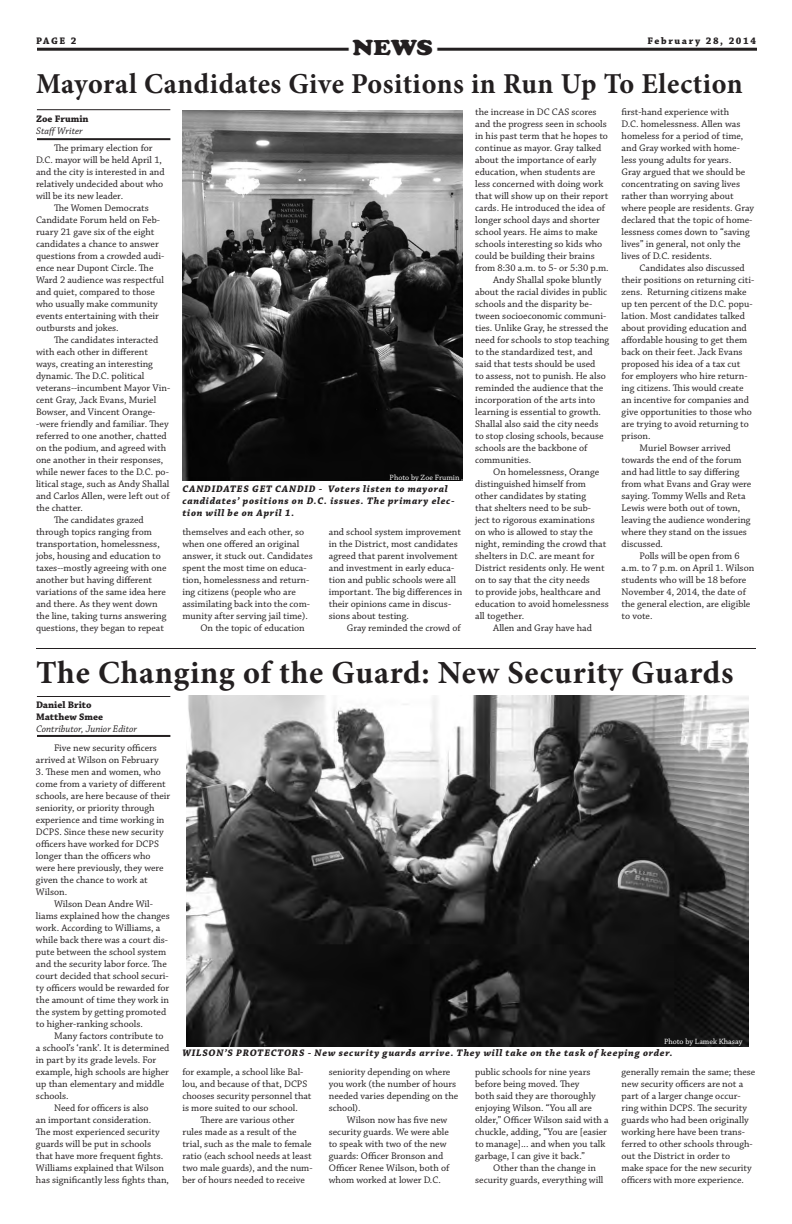
<style>
.page{position:relative;width:792px;height:1224px;background:#fff}
.page>*{position:absolute;margin:0;border:0;box-sizing:border-box;transform-origin:0 0}
.t1{font:700 32.2px "Minion Pro";letter-spacing:.02em;color:#231f20}
.t2{font:700 28.9px "Minion Pro";letter-spacing:.02em;color:#231f20}
.t3{font:900 22.2px "Cooper";color:#231f20;scale:1.14 1}
.Tab_Space{font:10px/12px "Chaparral Pro";color:#231f20}
.t4{font:italic 700 10px/12px "Chaparral Pro";letter-spacing:.07em;color:#231f20}
.folio_text{font:700 10px "Chaparral Pro";letter-spacing:.005em;color:#231f20}
.t5{font:italic 10px "Chaparral Pro";color:#231f20}
.folio_text-2{font:700 10px "Chaparral Pro";letter-spacing:.16em;color:#231f20}
.t6{font:8px "Chaparral Pro";color:#fff}
</style>
<div class="page">
<hr style="left:37px;top:48px;width:720px;height:3px;background:#231f20">
<div style="left:349px;top:34px;width:88px;height:28px;background:#fff"></div>
<hr style="left:37px;top:138px;width:133px;height:2px;background:#231f20">
<hr style="left:37px;top:109px;width:133px;height:1px;background:#231f20">
<img style="left:182px;top:110px;width:280px;height:371px">
<hr style="left:36px;top:648px;width:720px;height:1px;background:#231f20">
<hr style="left:37px;top:735px;width:133px;height:2px;background:#231f20">
<hr style="left:37px;top:696px;width:133px;height:1px;background:#231f20">
<img style="left:186px;top:696px;width:562px;height:350px">
<p class="folio_text" style="left:36px;top:35px;width:42px">PAGE 2</p>
<p class="folio_text-2" style="left:648px;top:35px;width:110px">February 28, 2014</p>
<p class="t3" style="left:353px;top:34px;width:72px">NEWS</p>
<p class="t2" style="left:36px;top:63px;width:708px">Mayoral Candidates Give Positions in Run Up To Election</p>
<p class="Tab_Space" style="left:475px;top:107px;width:135px">the increase in DC CAS scores and the progress seen in schools in his past term that he hopes to continue as mayor. Gray talked about the importance of early education, when students are less concerned with doing work that will show up on their report cards. He introduced the idea of longer school days and shorter school years. He aims to make schools interesting so kids who could be building their brains from 8:30 a.m. to 5- or 5:30 p.m.</p>
<p class="Tab_Space" style="left:475px;top:275px;width:136px;text-indent:18px">Andy Shallal spoke bluntly about the racial divides in public schools and the disparity be&shy;tween socioeconomic communi&shy;ties. Unlike Gray, he stressed the need for schools to stop teaching to the standardized test, and said that tests should be used<br>to assess, not to punish. He also reminded the audience that the incorporation of the arts into learning is essential to growth.<br>Shallal also said the city needs to stop closing schools, because schools are the backbone of communities.</p>
<p class="Tab_Space" style="left:475px;top:467px;width:135px;text-indent:18px">On homelessness, Orange distinguished himself from other candidates by stating<br>that shelters need to be sub-<br>ject to rigorous examinations<br>on who is allowed to stay the night, reminding the crowd that shelters in D.C. are meant for<br>District residents only. He went on to say that the city needs<br>to provide jobs, healthcare and education to avoid homelessness all together.</p>
<p class="Tab_Space" style="left:493px;top:623px;width:100px">Allen and Gray have had</p>
<p class="Tab_Space" style="left:622px;top:107px;width:134px">first-hand experience with<br>D.C. homelessness. Allen was homeless for a period of time, and Gray worked with home&shy;less young adults for years.<br>Gray argued that we should be concentrating on saving lives rather than worrying about where people are residents. Gray declared that the topic of home&shy;lessness comes down to “saving lives” in general, not only the lives of D.C. residents.</p>
<p class="Tab_Space" style="left:622px;top:263px;width:134px;text-indent:18px">Candidates also discussed their positions on returning citi&shy;zens. Returning citizens make up ten percent of the D.C. popu&shy;lation. Most candidates talked about providing education and affordable housing to get them back on their feet. Jack Evans proposed his idea of a tax cut for employers who hire return&shy;ing citizens. This would create an incentive for companies and give opportunities to those who are trying to avoid returning to prison.</p>
<p class="Tab_Space" style="left:622px;top:443px;width:131px;text-indent:18px">Muriel Bowser arrived towards the end of the forum and had little to say differing from what Evans and Gray were saying. Tommy Wells and Reta<br>Lewis were both out of town, leaving the audience wondering where they stand on the issues discussed.</p>
<p class="Tab_Space" style="left:622px;top:551px;width:134px;text-indent:18px">Polls will be open from 6 a.m. to 7 p.m. on April 1. Wilson students who will be 18 before<br>November 4, 2014, the date of the general election, are eligible to vote.</p>
<p class="folio_text" style="left:36px;top:113px;width:54px">Zoe Frumin</p>
<p class="t5" style="left:36px;top:125px;width:48px">Staff Writer</p>
<p class="Tab_Space" style="left:36px;top:143px;width:130px;text-indent:18px">The primary election for<br>D.C. mayor will be held April 1, and the city is interested in and relatively undecided about who will be its new leader.</p>
<p class="Tab_Space" style="left:36px;top:203px;width:130px;text-indent:18px">The Women Democrats<br>Candidate Forum held on Feb&shy;ruary 21 gave six of the eight candidates a chance to answer questions from a crowded audi&shy;ence near Dupont Circle. The<br>Ward 2 audience was respectful and quiet, compared to those who usually make community events entertaining with their outbursts and jokes.</p>
<p class="Tab_Space" style="left:36px;top:335px;width:136px;text-indent:18px">The candidates interacted with each other in different ways, creating an interesting dynamic. The D.C. political veterans--incumbent Mayor Vin&shy;cent Gray, Jack Evans, Muriel<br>Bowser, and Vincent Orange--were friendly and familiar. They referred to one another, chatted on the podium, and agreed with one another in their responses, while newer faces to the D.C. po&shy;litical stage, such as Andy Shallal and Carlos Allen, were left out of the chatter.</p>
<p class="Tab_Space" style="left:36px;top:515px;width:132px;text-indent:18px">The candidates grazed through topics ranging from transportation, homelessness, jobs, housing and education to taxes--mostly agreeing with one another but having different variations of the same idea here and there. As they went down the line, taking turns answering questions, they began to repeat</p>
<p class="t6" style="left:390px;top:473px;width:75px">Photo by Zoe Frumin ,</p>
<p class="t4" style="left:182px;top:483px;width:274px">CANDIDATES GET CANDID - Voters listen to mayoral candidates’ positions on D.C. issues. The primary elec&shy;tion will be on April 1.</p>
<p class="Tab_Space" style="left:182px;top:527px;width:132px">themselves and each other, so when one offered an original answer, it stuck out. Candidates spent the most time on educa&shy;tion, homelessness and return&shy;ing citizens (people who are assimilating back into the com&shy;munity after serving jail time).</p>
<p class="Tab_Space" style="left:200px;top:623px;width:106px">On the topic of education</p>
<p class="Tab_Space" style="left:329px;top:527px;width:135px">and school system improvement in the District, most candidates agreed that parent involvement and investment in early educa&shy;tion and public schools were all important. The big differences in their opinions came in discus&shy;sions about testing.</p>
<p class="Tab_Space" style="left:347px;top:623px;width:115px">Gray reminded the crowd of</p>
<p class="t1" style="left:36px;top:650px;width:699px">The Changing of the Guard: New Security Guards</p>
<p class="folio_text" style="left:36px;top:699px;width:57px">Daniel Brito</p>
<p class="folio_text" style="left:36px;top:711px;width:69px">Matthew Smee</p>
<p class="t5" style="left:36px;top:724px;width:103px">Contributor, Junior Editor</p>
<p class="Tab_Space" style="left:36px;top:743px;width:124px;text-align:right">Five new security officers arrived at Wilson on February</p>
<p class="Tab_Space" style="left:36px;top:767px;width:136px">3. These men and women, who come from a variety of different schools, are here because of their seniority, or priority through experience and time working in<br>DCPS. Since these new security officers have worked for DCPS longer than the officers who were here previously, they were given the chance to work at<br>Wilson.</p>
<p class="Tab_Space" style="left:36px;top:899px;width:135px;text-indent:18px">Wilson Dean Andre Wil&shy;liams explained how the changes work. According to Williams, a while back there was a court dis&shy;pute between the school system and the security labor force. The court decided that school securi&shy;ty officers would be rewarded for the amount of time they work in the system by getting promoted to higher-ranking schools.</p>
<p class="Tab_Space" style="left:36px;top:1031px;width:135px;text-indent:18px">Many factors contribute to a school’s ‘rank’. It is determined in part by its grade levels. For example, high schools are higher up than elementary and middle schools.</p>
<p class="Tab_Space" style="left:36px;top:1103px;width:135px;text-indent:18px">Need for officers is also<br>an important consideration.<br>The most experienced security guards will be put in schools that have more frequent fights.<br>Williams explained that Wilson has significantly less fights than,</p>
<p class="t6" style="left:664px;top:1037px;width:80px">Photo by Lamek Khasay</p>
<p class="t4" style="left:182px;top:1047px;width:492px">WILSON’S PROTECTORS - New security guards arrive. They will take on the task of keeping order.</p>
<p class="Tab_Space" style="left:182px;top:1067px;width:131px">for example, a school like Bal&shy;lou, and because of that, DCPS chooses security personnel that is more suited to our school.</p>
<p class="Tab_Space" style="left:182px;top:1115px;width:132px;text-indent:18px">There are various other rules made as a result of the trial, such as the male to female ratio (each school needs at least two male guards), and the num&shy;ber of hours needed to receive</p>
<p class="Tab_Space" style="left:329px;top:1067px;width:131px">seniority depending on where you work (the number of hours needed varies depending on the school).</p>
<p class="Tab_Space" style="left:329px;top:1115px;width:122px;text-indent:18px">Wilson now has five new security guards. We were able to speak with two of the new guards: Officer Bronson and<br>Officer Renee Wilson, both of whom worked at lower D.C.</p>
<p class="Tab_Space" style="left:475px;top:1067px;width:135px">public schools for nine years before being moved. They<br>both said they are thoroughly enjoying Wilson. “You all are older,” Officer Wilson said with a chuckle, adding, “You are [easier to manage]... and when you talk garbage, I can give it back.”</p>
<p class="Tab_Space" style="left:475px;top:1163px;width:130px;text-indent:18px">Other than the change in security guards, everything will</p>
<p class="Tab_Space" style="left:622px;top:1067px;width:135px">generally remain the same; these new security officers are not a part of a larger change occur&shy;ring within DCPS. The security guards who had been originally working here have been trans&shy;ferred to other schools through&shy;out the District in order to<br>make space for the new security officers with more experience.</p>
</div>
